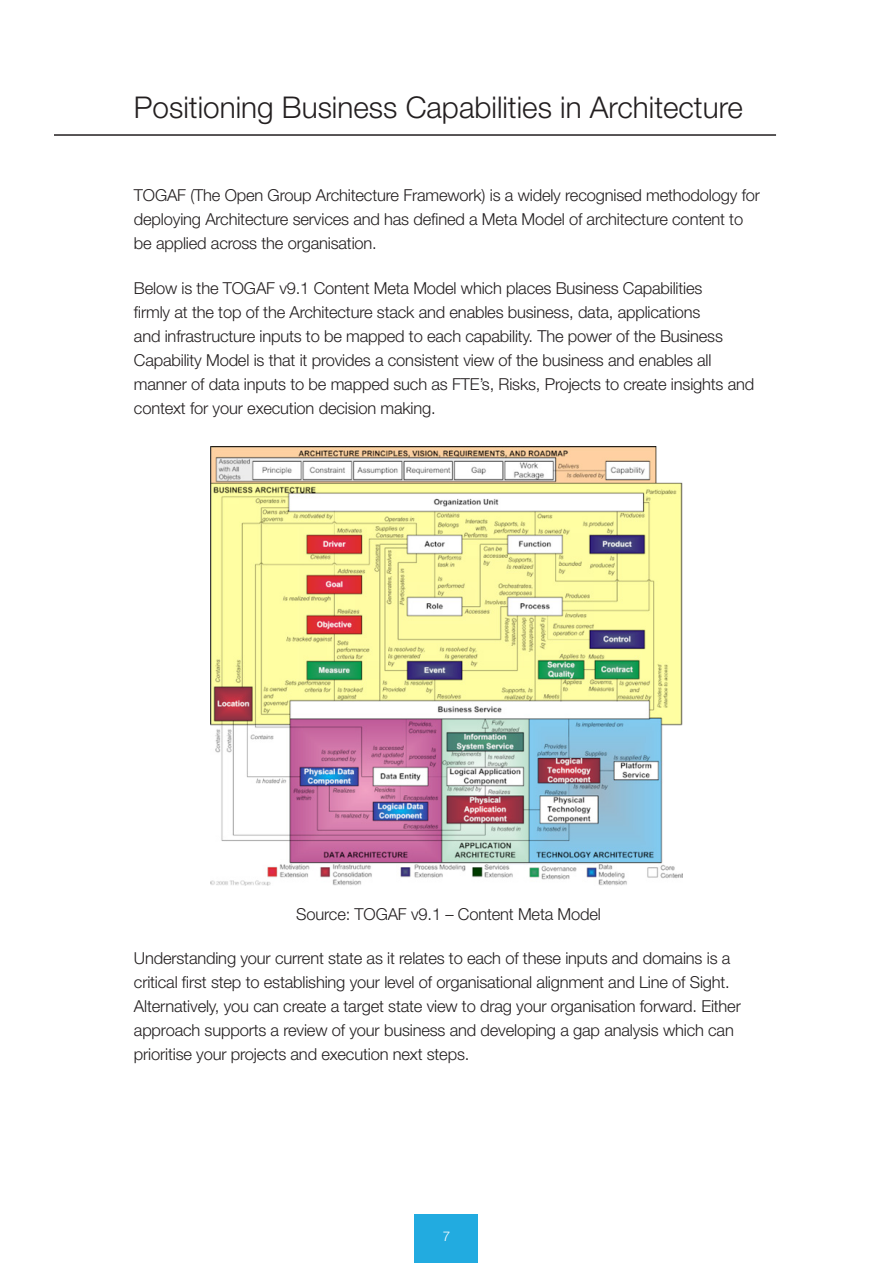
<style>
.page{position:relative;width:893px;height:1263px;background:#fff}
.page>*{position:absolute;margin:0;border:0;box-sizing:border-box;transform-origin:0 0}
.t1{font:300 30px "Helvetica Neue LT Std";color:#231f20}
.t2{font:300 16.5px/24px "Helvetica Neue LT Std";letter-spacing:-.01em;color:#231f20}
.t3{font:300 13.5px "Helvetica Neue LT Std";color:#fff}
</style>
<div class="page">
<div style="left:415px;top:1215px;width:63px;height:48px;background:#22abe0"></div>
<hr style="left:54px;top:134px;width:722px;height:2px;background:#231f20">
<img style="left:210px;top:446px;width:472px;height:439px">
<p class="t1" style="left:134px;top:89px;width:610px">Positioning Business Capabilities in Architecture</p>
<p class="t2" style="left:134px;top:183px;width:628px">TOGAF (The Open Group Architecture Framework) is a widely recognised methodology for deploying Architecture services and has defined a Meta Model of architecture content to be applied across the organisation.</p>
<p class="t2" style="left:134px;top:276px;width:622px">Below is the TOGAF v9.1 Content Meta Model which places Business Capabilities<br>firmly at the top of the Architecture stack and enables business, data, applications<br>and infrastructure inputs to be mapped to each capability. The power of the Business Capability Model is that it provides a consistent view of the business and enables all manner of data inputs to be mapped such as FTE’s, Risks, Projects to create insights and context for your execution decision making.</p>
<p class="t2" style="left:296px;top:902px;width:306px">Source: TOGAF v9.1 – Content Meta Model</p>
<p class="t2" style="left:134px;top:946px;width:608px">Understanding your current state as it relates to each of these inputs and domains is a critical first step to establishing your level of organisational alignment and Line of Sight.<br>Alternatively, you can create a target state view to drag your organisation forward. Either approach supports a review of your business and developing a gap analysis which can prioritise your projects and execution next steps.</p>
<p class="t3" style="left:443px;top:1228px;width:9px">7</p>
</div>
